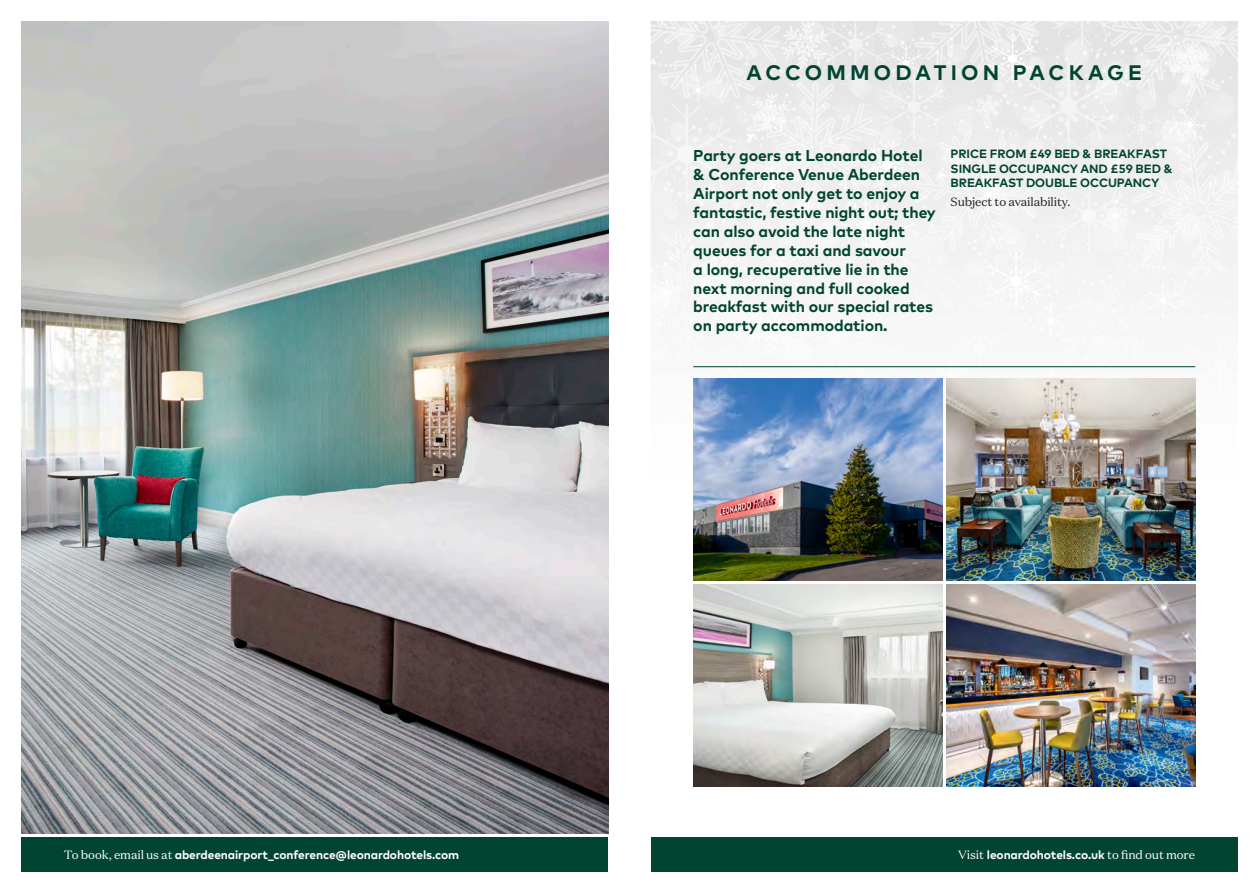
<style>
.page{position:relative;width:1259px;height:893px;background:#fff}
.page>*{position:absolute;margin:0;border:0;box-sizing:border-box;transform-origin:0 0}
.t1{font:700 21px "Mark Pro";letter-spacing:.2em;color:#014432}
.t2{font:700 15.75px/18.9px "Mark Pro";letter-spacing:-.005em;color:#014432}
.t3{font:700 12px "Mark Pro";letter-spacing:-.01em;color:#fff}
.t4{font:700 12px/14.4px "Mark Pro";letter-spacing:-.005em;color:#014432}
.t5{font:12px "Domaine Text";letter-spacing:-.01em;color:#231f20}
.s1{font-family:"Domaine Text";font-weight:400}
</style>
<div class="page">
<img style="left:651px;top:21px;width:586px;height:587px">
<div style="left:21px;top:838px;width:587px;height:34px;background:#014432"></div>
<div style="left:651px;top:838px;width:586px;height:34px;background:#014432"></div>
<hr style="left:693px;top:366px;width:502px;height:1px;background:#014432">
<img style="left:21px;top:21px;width:587px;height:812px">
<img style="left:693px;top:585px;width:249px;height:202px">
<img style="left:693px;top:378px;width:249px;height:202px">
<img style="left:946px;top:585px;width:249px;height:202px">
<img style="left:946px;top:378px;width:249px;height:202px">
<p class="t1" style="left:746px;top:57px;width:397px">ACCOMMODATION PACKAGE</p>
<p class="t2" style="left:693px;top:145px;width:244px">Party goers at Leonardo Hotel &amp; Conference Venue Aberdeen<br>Airport not only get to enjoy a fantastic, festive night out; they can also avoid the late night queues for a taxi and savour<br>a long, recuperative lie in the next morning and full cooked breakfast with our special rates on party accommodation.</p>
<p class="t4" style="left:950px;top:146px;width:223px">PRICE FROM £49 BED &amp; BREAKFAST<br>SINGLE OCCUPANCY AND £59 BED &amp;<br>BREAKFAST DOUBLE OCCUPANCY</p>
<p class="t5" style="left:950px;top:194px;width:121px">Subject to availability.</p>
<p class="t3" style="left:64px;top:846px;width:397px"><span class="s1">To book, email us at</span> aberdeenairport_conference@leonardohotels.com</p>
<p class="t3" style="left:958px;top:846px;width:238px"><span class="s1">Visit</span> leonardohotels.co.uk <span class="s1">to find out more</span></p>
</div>
